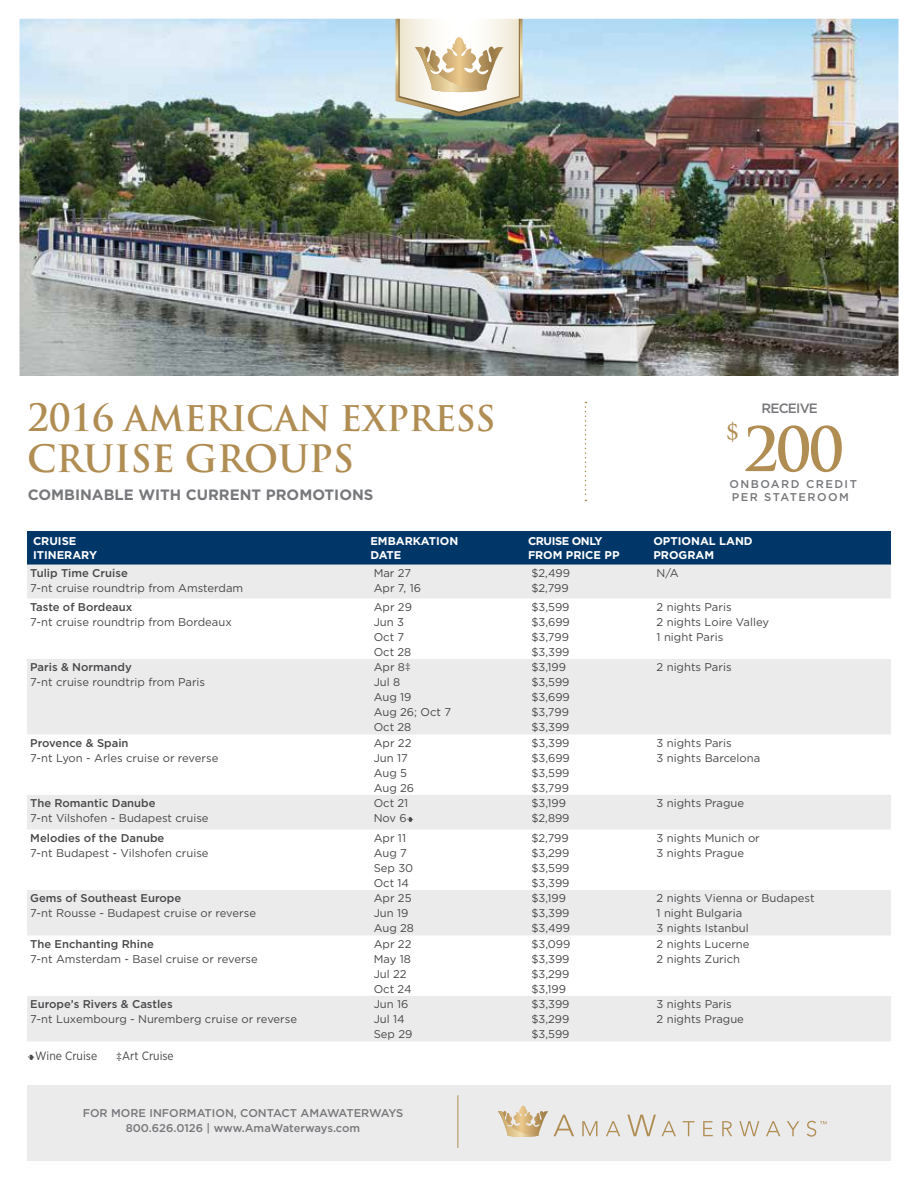
<style>
.page{position:relative;width:918px;height:1188px;background:#fff}
.page>*{position:absolute;margin:0;border:0;box-sizing:border-box;transform-origin:0 0}
.t1{font:700 59.55px "Trajan Pro";color:#b08d53}
.t2{font:700 36.75px "Trajan Pro";letter-spacing:-.01em;color:#b08d53}
.t3{font:700 34.5px "Trajan Pro";letter-spacing:-.01em;color:#b08d53}
.t4{font:26.55px "Minion Pro";color:#b08d53}
.t5{font:700 15px "Gotham";color:#77787b}
.t6{font:500 13.5px "Gotham";letter-spacing:-.06em;color:#77787b}
.t7{font:12px "Gotham Narrow";color:#48484a}
.t8{font:11.25px/15px "Gotham";color:#48484a}
.t9{font:500 11.25px "Gotham";color:#48484a}
.t10{font:500 11.25px/15px "Gotham";color:#77787b;text-align:center}
.t11{font:700 11.25px/13.5px "Gotham";color:#fff}
.t12{font:500 11.25px/12.8px "Gotham";letter-spacing:.13em;color:#77787b}
.t13{font:700 11.25px/13.5px "Gotham";letter-spacing:-.04em;color:#fff}
.s1{font-size:36.75px}
.s2{font-family:"Minion Pro"}
</style>
<div class="page">
<img style="left:19px;top:18px;width:880px;height:1023px">
<div style="left:27px;top:1085px;width:864px;height:76px;background:#ebebec"></div>
<svg style="left:498px;top:1106px;width:50px;height:31px"></svg>
<svg style="left:554px;top:1115px;width:20px;height:21px"></svg>
<svg style="left:582px;top:1121px;width:15px;height:15px"></svg>
<svg style="left:606px;top:1121px;width:14px;height:15px"></svg>
<svg style="left:627px;top:1115px;width:29px;height:21px"></svg>
<svg style="left:662px;top:1121px;width:14px;height:15px"></svg>
<svg style="left:683px;top:1121px;width:11px;height:15px"></svg>
<svg style="left:703px;top:1121px;width:10px;height:15px"></svg>
<svg style="left:722px;top:1121px;width:10px;height:15px"></svg>
<svg style="left:739px;top:1121px;width:20px;height:15px"></svg>
<svg style="left:766px;top:1121px;width:14px;height:15px"></svg>
<svg style="left:787px;top:1121px;width:12px;height:15px"></svg>
<svg style="left:807px;top:1121px;width:19px;height:16px"></svg>
<hr style="left:458px;top:1095px;width:1px;height:53px;background:#b08d53">
<h3 class="t3" style="left:27px;top:397px;width:470px"><span class="s1">2016</span> AMERICAN EXPRESS</h3>
<h2 class="t2" style="left:27px;top:435px;width:329px">CRUISE GROUPS</h2>
<h3 class="t5" style="left:28px;top:485px;width:347px">COMBINABLE WITH CURRENT PROMOTIONS</h3>
<p class="t6" style="left:762px;top:399px;width:58px">RECEIVE</p>
<h3 class="t4" style="left:726px;top:413px;width:14px">$</h3>
<h1 class="t1" style="left:743px;top:412px;width:103px">200</h1>
<p class="t12" style="left:729px;top:478px;width:129px">ONBOARD CREDIT<br>PER STATEROOM</p>
<p class="t11" style="left:33px;top:535px;width:66px">CRUISE<br>ITINERARY</p>
<p class="t11" style="left:370px;top:535px;width:89px">EMBARKATION<br>DATE</p>
<p class="t13" style="left:528px;top:535px;width:93px">CRUISE ONLY<br>FROM PRICE PP</p>
<p class="t11" style="left:653px;top:535px;width:101px">OPTIONAL LAND<br>PROGRAM</p>
<p class="t9" style="left:30px;top:566px;width:99px">Tulip Time Cruise</p>
<p class="t8" style="left:30px;top:580px;width:215px">7-nt cruise roundtrip from Amsterdam</p>
<p class="t8" style="left:374px;top:565px;width:49px">Mar 27<br>Apr 7, 16</p>
<p class="t8" style="left:531px;top:565px;width:40px">$2,499 $2,799</p>
<p class="t8" style="left:657px;top:565px;width:24px">N/A</p>
<p class="t9" style="left:30px;top:599px;width:104px">Taste of Bordeaux</p>
<p class="t8" style="left:30px;top:614px;width:203px">7-nt cruise roundtrip from Bordeaux</p>
<p class="t8" style="left:374px;top:599px;width:40px">Apr 29<br>Jun 3<br>Oct 7<br>Oct 28</p>
<p class="t8" style="left:531px;top:599px;width:40px;text-align:justify">$3,599 $3,699 $3,799 $3,399</p>
<p class="t8" style="left:657px;top:599px;width:114px">2 nights Paris<br>2 nights Loire Valley<br>1 night Paris</p>
<p class="t9" style="left:30px;top:660px;width:103px">Paris &amp; Normandy</p>
<p class="t8" style="left:30px;top:674px;width:176px">7-nt cruise roundtrip from Paris</p>
<p class="t8" style="left:374px;top:659px;width:79px">Apr 8<span class="s2">‡<br></span>Jul 8<br>Aug 19<br>Aug 26; Oct 7<br>Oct 28</p>
<p class="t8" style="left:531px;top:659px;width:40px">$3,199 $3,599 $3,699 $3,799 $3,399</p>
<p class="t8" style="left:657px;top:659px;width:76px">2 nights Paris</p>
<p class="t9" style="left:30px;top:735px;width:100px">Provence &amp; Spain</p>
<p class="t8" style="left:30px;top:750px;width:190px">7-nt Lyon - Arles cruise or reverse</p>
<p class="t8" style="left:374px;top:735px;width:42px">Apr 22<br>Jun 17<br>Aug 5<br>Aug 26</p>
<p class="t8" style="left:531px;top:735px;width:40px;text-align:justify">$3,399 $3,699 $3,599 $3,799</p>
<p class="t8" style="left:657px;top:735px;width:105px">3 nights Paris<br>3 nights Barcelona</p>
<p class="t9" style="left:30px;top:796px;width:127px">The Romantic Danube</p>
<p class="t8" style="left:30px;top:810px;width:180px">7-nt Vilshofen - Budapest cruise</p>
<p class="t8" style="left:374px;top:795px;width:42px">Oct 21<br>Nov 6<span class="s2">•</span></p>
<p class="t8" style="left:531px;top:795px;width:40px">$3,199 $2,899</p>
<p class="t8" style="left:657px;top:795px;width:89px">3 nights Prague</p>
<p class="t9" style="left:30px;top:830px;width:136px">Melodies of the Danube</p>
<p class="t8" style="left:30px;top:845px;width:180px">7-nt Budapest - Vilshofen cruise</p>
<p class="t8" style="left:374px;top:830px;width:41px">Apr 11<br>Aug 7<br>Sep 30<br>Oct 14</p>
<p class="t8" style="left:531px;top:830px;width:40px;text-align:justify">$2,799 $3,299 $3,599 $3,399</p>
<p class="t8" style="left:657px;top:830px;width:105px">3 nights Munich or<br>3 nights Prague</p>
<p class="t9" style="left:30px;top:891px;width:153px">Gems of Southeast Europe</p>
<p class="t8" style="left:30px;top:905px;width:227px">7-nt Rousse - Budapest cruise or reverse</p>
<p class="t8" style="left:374px;top:890px;width:42px">Apr 25<br>Jun 19<br>Aug 28</p>
<p class="t8" style="left:531px;top:890px;width:40px">$3,199 $3,399 $3,499</p>
<p class="t8" style="left:657px;top:890px;width:159px">2 nights Vienna or Budapest<br>1 night Bulgaria<br>3 nights Istanbul</p>
<p class="t9" style="left:30px;top:936px;width:125px">The Enchanting Rhine</p>
<p class="t8" style="left:30px;top:951px;width:229px">7-nt Amsterdam - Basel cruise or reverse</p>
<p class="t8" style="left:374px;top:936px;width:39px">Apr 22<br>May 18<br>Jul 22<br>Oct 24</p>
<p class="t8" style="left:531px;top:936px;width:41px;text-align:justify">$3,099 $3,399 $3,299 $3,199</p>
<p class="t8" style="left:657px;top:936px;width:94px">2 nights Lucerne<br>2 nights Zurich</p>
<p class="t9" style="left:30px;top:997px;width:144px">Europe’s Rivers &amp; Castles</p>
<p class="t8" style="left:30px;top:1011px;width:268px">7-nt Luxembourg - Nuremberg cruise or reverse</p>
<p class="t8" style="left:374px;top:996px;width:40px">Jun 16<br>Jul 14<br>Sep 29</p>
<p class="t8" style="left:531px;top:996px;width:40px;text-align:justify">$3,399 $3,299 $3,599</p>
<p class="t8" style="left:657px;top:996px;width:89px">3 nights Paris<br>2 nights Prague</p>
<p class="t7" style="left:28px;top:1048px;width:71px"><span class="s2">•</span>Wine Cruise</p>
<p class="t7" style="left:116px;top:1048px;width:59px"><span class="s2">‡</span>Art Cruise</p>
<p class="t10" style="left:83px;top:1106px;width:322px">FOR MORE INFORMATION, CONTACT AMAWATERWAYS<br>800.626.0126 | www.AmaWaterways.com</p>
</div>
